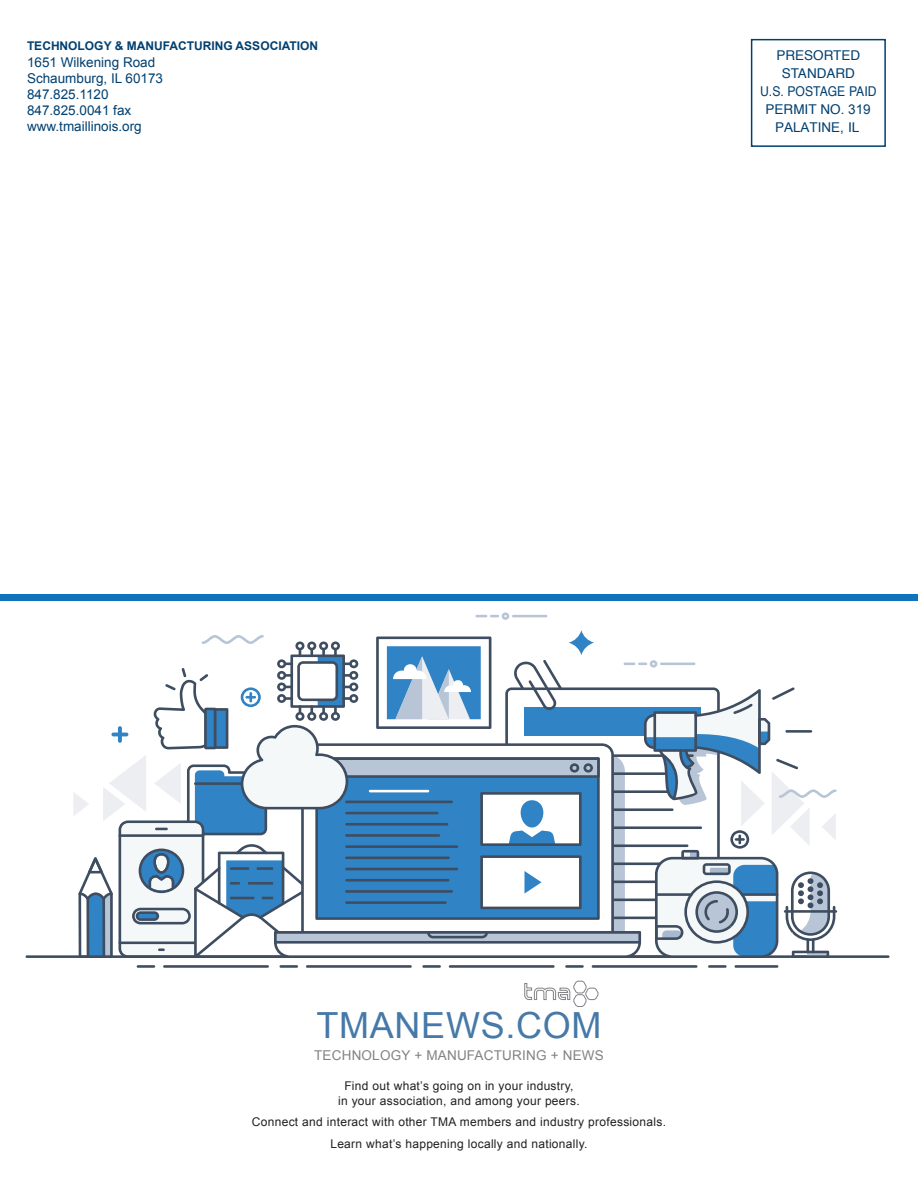
<style>
.page{position:relative;width:918px;height:1188px;background:#fff}
.page>*{position:absolute;margin:0;border:0;box-sizing:border-box;transform-origin:0 0}
.t1{font:36px "Arial";letter-spacing:.02em;color:#4679a8}
.t2{font:13.5px/16.2px "Arial";color:#004071}
.t3{font:13.5px/18px "Helvetica";color:#004071;text-align:center}
.t4{font:13.5px "Arial";letter-spacing:.015em;color:#808285}
.t5{font:13.5px "Arial";color:#004071}
.t6{font:12px/15px "Arial";letter-spacing:.025em;color:#231f20;text-align:center}
.t7{font:700 12px "Arial";color:#004071}
.s1{font-family:"Arial"}
.s2{font-family:"Helvetica"}
</style>
<div class="page">
<hr style="left:26px;top:955px;width:864px;height:3px;background:#3f4d60">
<svg style="left:136px;top:965px;width:643px;height:3px;background:#6f7a88"></svg>
<svg style="left:568px;top:630px;width:26px;height:25px"></svg>
<svg style="left:476px;top:615px;width:23px;height:2px"></svg>
<hr style="left:512px;top:615px;width:35px;height:2px;background:#b7c5d7">
<div style="left:502px;top:612px;width:7px;height:8px;border:3px solid #b7c5d7;border-radius:50%"></div>
<svg style="left:73px;top:635px;width:764px;height:321px"></svg>
<hr style="left:119px;top:834px;width:85px;height:3px;background:#3f4d60">
<div style="left:751px;top:39px;width:135px;height:108px;border:2px solid #004071"></div>
<div style="left:0;top:594px;width:918px;height:7px;background:#1074bc"></div>
<svg style="left:524px;top:980px;width:75px;height:27px"></svg>
<p class="t7" style="left:27px;top:38px;width:293px">TECHNOLOGY &amp; MANUFACTURING ASSOCIATION</p>
<p class="t2" style="left:27px;top:54px;width:138px">1651 Wilkening Road<br>Schaumburg, IL 60173<br>847.825.1120<br>847.825.0041 fax www.tmaillinois.org</p>
<p class="t3" style="left:760px;top:47px;width:118px">PRESORTED<br>STANDARD<br>U.S. POSTAGE PAID<br>PERMIT NO. <span class="s1">319</span></p>
<p class="t5" style="left:775px;top:119px;width:86px"><span class="s2">P</span>ALATINE<span class="s2">, IL</span></p>
<h1 class="t1" style="left:316px;top:1002px;width:287px">TMANEWS.COM</h1>
<p class="t4" style="left:314px;top:1047px;width:291px">TECHNOLOGY + MANUFACTURING + NEWS</p>
<p class="t6" style="left:338px;top:1078px;width:243px">Find out what’s going on in your industry, in your association, and among your peers.</p>
<p class="t6" style="left:252px;top:1111px;width:416px;line-height:21.8px">Connect and interact with other TMA members and industry professionals.<br>Learn what’s happening locally and nationally.</p>
</div>
